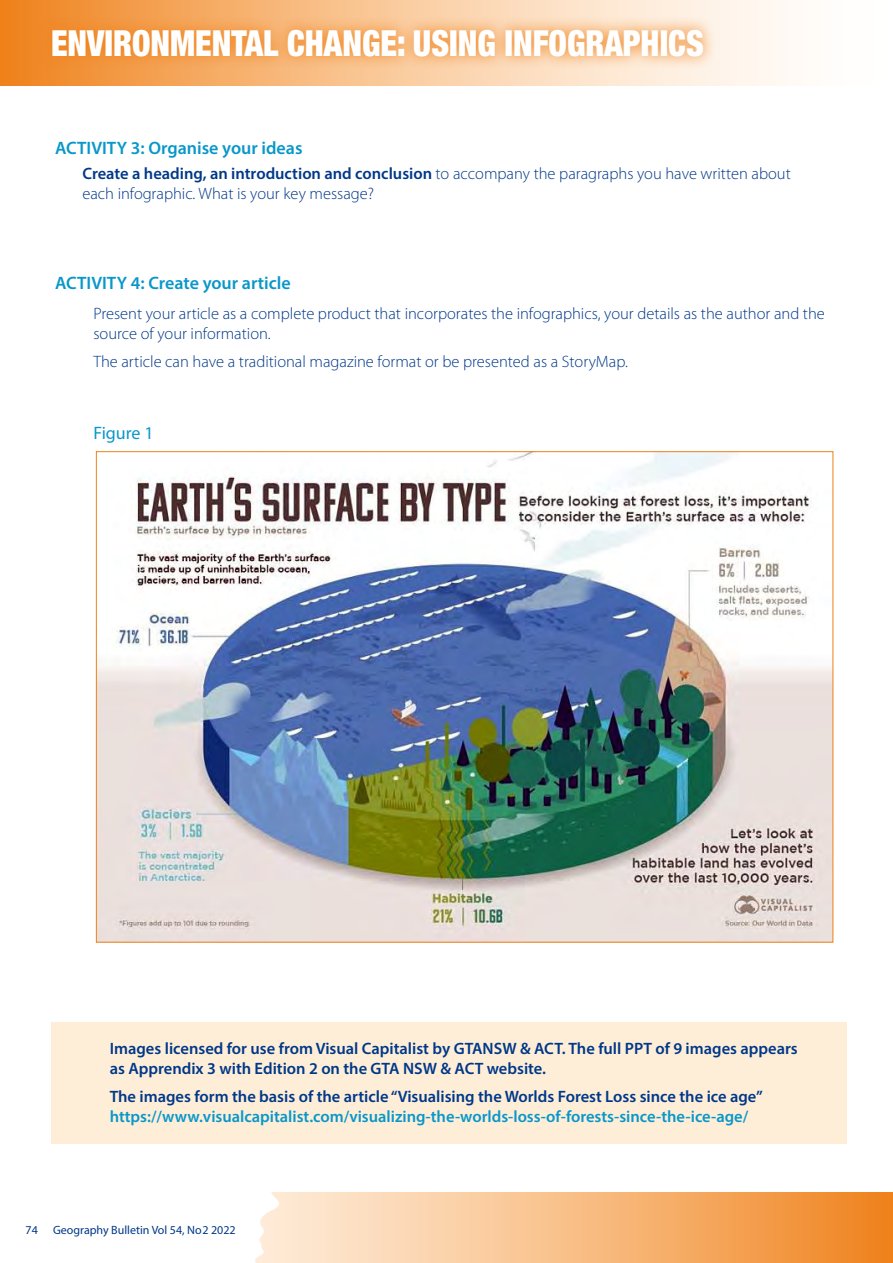
<style>
.page{position:relative;width:893px;height:1263px;background:#fff}
.page>*{position:absolute;margin:0;border:0;box-sizing:border-box;transform-origin:0 0}
.t1{font:900 condensed 36px "Helvetica Neue LT";color:#fff;scale:.92 1}
.t2{font:600 18px "Myriad Pro";color:#0997c9}
.t3{font:18px "Myriad Pro";color:#0997c9}
.t4{font:300 16.5px/19.8px "Myriad Pro";color:#003888}
.t5{font:600 16.5px/19.8px "Myriad Pro";color:#003888}
.t6{font:600 16.5px "Myriad Pro";color:#0997c9}
.t7{font:12px "Myriad Pro";color:#003888}
.s1{font-weight:600}
</style>
<div class="page">
<svg style="left:281px;top:1192px;width:612px;height:71px"></svg>
<svg style="left:0;top:85px;width:281px;height:1178px"></svg>
<svg style="left:0;top:0;width:786px;height:85px"></svg>
<div style="left:51px;top:1022px;width:795px;height:122px;background:#feeed8"></div>
<div style="left:38px;top:16px;width:679px;height:54px;background:#ef8118;opacity:.92"></div>
<img style="left:98px;top:453px;width:733px;height:487px">
<h1 class="t1" style="left:51px;top:21px;width:711px">ENVIRONMENTAL CHANGE: USING INFOGRAPHICS</h1>
<p class="t2" style="left:55px;top:136px;width:249px">ACTIVITY 3: Organise your ideas</p>
<p class="t4" style="left:82px;top:164px;width:710px"><span class="s1">Create a heading, an introduction and conclusion</span> to accompany the paragraphs you have written about each infographic. What is your key message?</p>
<p class="t2" style="left:55px;top:271px;width:237px">ACTIVITY 4: Create your article</p>
<p class="t4" style="left:93px;top:304px;width:733px">Present your article as a complete product that incorporates the infographics, your details as the author and the source of your information.</p>
<p class="t4" style="left:93px;top:352px;width:536px">The article can have a traditional magazine format or be presented as a StoryMap.</p>
<p class="t3" style="left:93px;top:422px;width:62px">Figure 1</p>
<p class="t5" style="left:110px;top:1038px;width:690px">Images licensed for use from Visual Capitalist by GTANSW &amp; ACT. The full PPT of 9 images appears as Apprendix 3 with Edition 2 on the GTA NSW &amp; ACT website.</p>
<p class="t5" style="left:110px;top:1086px;width:655px">The images form the basis of the article “Visualising the Worlds Forest Loss since the ice age”</p>
<p class="t6" style="left:110px;top:1105px;width:640px">https://www.visualcapitalist.com/visualizing-the-worlds-loss-of-forests-since-the-ice-age/</p>
<p class="t7" style="left:26px;top:1223px;width:14px">74</p>
<p class="t7" style="left:53px;top:1223px;width:184px">Geography Bulletin Vol 54, No 2 2022</p>
</div>
